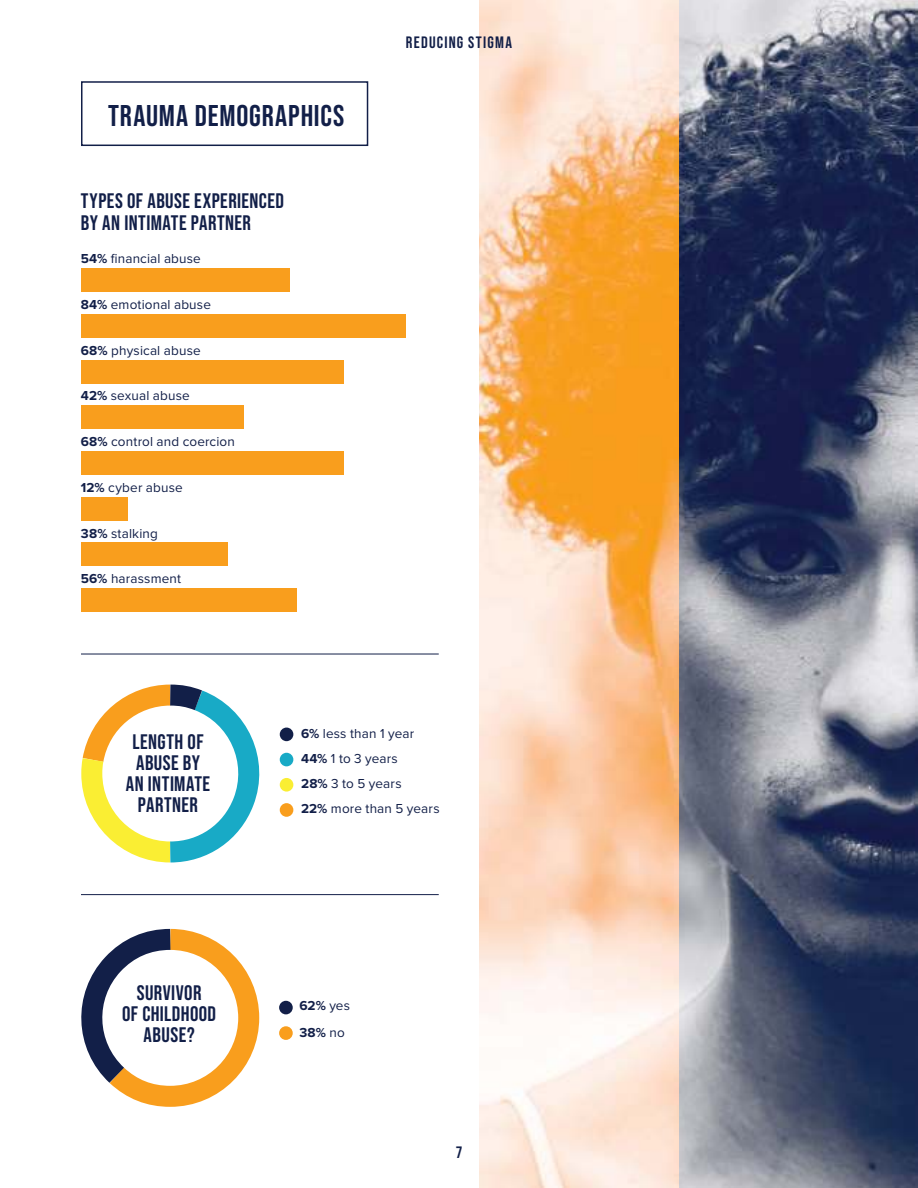
<style>
.page{position:relative;width:918px;height:1188px;background:#fff}
.page>*{position:absolute;margin:0;border:0;box-sizing:border-box;transform-origin:0 0}
.t1{font:30px "Bebas Neue";letter-spacing:.03em;color:#121f48}
.t2{font:21px/21px "Bebas Neue";letter-spacing:.02em;color:#121f48;text-align:center}
.t3{font:16.5px "Bebas Neue";letter-spacing:.075em;color:#121f48}
.t4{font:13.5px/25.2px "Proxima Nova";letter-spacing:.01em;color:#121f48}
.t5{font:700 13.5px/27.3px "Proxima Nova";color:#121f48}
.s1{font-weight:700}
.s2{font-weight:400}
</style>
<div class="page">
<img style="left:678px;top:0;width:240px;height:1188px">
<img style="left:479px;top:0;width:199px;height:1188px">
<div style="left:81px;top:81px;width:287px;height:65px;border:2px solid #121f48"></div>
<div style="left:280px;top:753px;width:13px;height:13px;background:#18aac6;border-radius:50%"></div>
<div style="left:280px;top:778px;width:13px;height:14px;background:#faee33;border-radius:50%"></div>
<div style="left:280px;top:803px;width:13px;height:14px;background:#f99e1d;border-radius:50%"></div>
<div style="left:280px;top:728px;width:13px;height:13px;background:#121f48;border-radius:50%"></div>
<div style="left:279px;top:1026px;width:14px;height:14px;background:#f99e1d;border-radius:50%"></div>
<div style="left:279px;top:1001px;width:14px;height:13px;background:#121f48;border-radius:50%"></div>
<svg style="left:81px;top:684px;width:178px;height:179px"></svg>
<div style="left:81px;top:588px;width:216px;height:24px;background:#f99e1d"></div>
<div style="left:81px;top:543px;width:147px;height:23px;background:#f99e1d"></div>
<div style="left:81px;top:497px;width:46px;height:23px;background:#f99e1d"></div>
<div style="left:81px;top:451px;width:262px;height:24px;background:#f99e1d"></div>
<div style="left:81px;top:406px;width:162px;height:23px;background:#f99e1d"></div>
<div style="left:81px;top:360px;width:262px;height:23px;background:#f99e1d"></div>
<div style="left:81px;top:314px;width:324px;height:24px;background:#f99e1d"></div>
<div style="left:81px;top:269px;width:208px;height:23px;background:#f99e1d"></div>
<svg style="left:83px;top:928px;width:177px;height:179px"></svg>
<hr style="left:81px;top:894px;width:358px;height:1px;background:#121f48">
<hr style="left:81px;top:654px;width:358px;height:1px;background:#121f48">
<h1 class="t1" style="left:108px;top:104px;width:238px">TRAUMA DEMOGRAPHICS</h1>
<h2 class="t2" style="left:81px;top:190px;width:205px;line-height:22.5px;text-align:left">TYPES OF ABUSE EXPERIENCED<br>BY AN INTIMATE PARTNER</h2>
<p class="t4" style="left:81px;top:247px;width:122px"><span class="s1">54%</span> financial abuse</p>
<p class="t4" style="left:81px;top:292px;width:132px"><span class="s1">84%</span> emotional abuse</p>
<p class="t4" style="left:81px;top:338px;width:121px"><span class="s1">68%</span> physical abuse</p>
<p class="t4" style="left:81px;top:384px;width:110px"><span class="s1">42%</span> sexual abuse</p>
<p class="t4" style="left:81px;top:430px;width:156px"><span class="s1">68%</span> control and coercion</p>
<p class="t4" style="left:81px;top:475px;width:103px"><span class="s1">12%</span> cyber abuse</p>
<p class="t4" style="left:81px;top:521px;width:79px"><span class="s1">38%</span> stalking</p>
<p class="t4" style="left:81px;top:567px;width:102px"><span class="s1">56%</span> harassment</p>
<p class="t3" style="left:406px;top:32px;width:108px">REDUCING STIGMA</p>
<h2 class="t2" style="left:126px;top:733px;width:86px">LENGTH OF<br>ABUSE BY<br>AN INTIMATE<br>PARTNER</h2>
<h2 class="t2" style="left:122px;top:984px;width:95px">SURVIVOR<br>OF CHILDHOOD<br>ABUSE?</h2>
<p class="t4" style="left:301px;top:721px;width:140px"><span class="s1">6%</span> less than 1 year<br><span class="s1">44%</span> 1 to 3 years<br><span class="s1">28%</span> 3 to 5 years<br><span class="s1">22%</span> more than 5 years</p>
<p class="t5" style="left:299px;top:992px;width:52px">62% <span class="s2">yes<br></span>38% <span class="s2">no</span></p>
<p class="t3" style="left:456px;top:1146px;width:8px">7</p>
</div>
